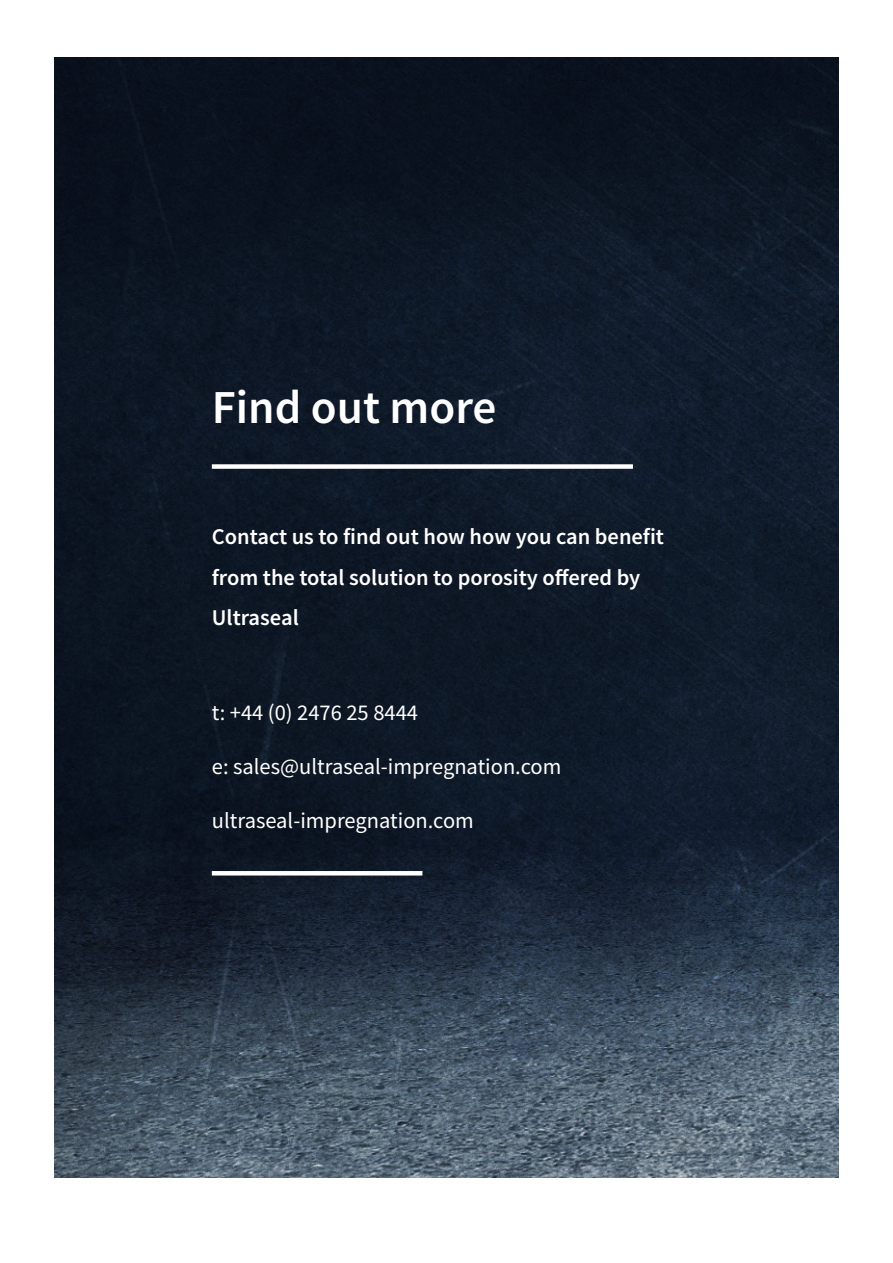
<style>
.page{position:relative;width:893px;height:1263px;background:#fff}
.page>*{position:absolute;margin:0;border:0;box-sizing:border-box;transform-origin:0 0}
.t1{font:600 47.25px "Source Sans Pro";color:#fff}
.t2{font:600 22.5px/40.5px "Source Sans Pro";color:#fff}
.t3{font:22.5px "Source Sans Pro";color:#fff}
</style>
<div class="page">
<img style="left:54px;top:57px;width:785px;height:1121px">
<div style="left:212px;top:464px;width:421px;height:5px;background:#fff"></div>
<hr style="left:212px;top:871px;width:210px;height:4px;background:#fff">
<p class="t1" style="left:212px;top:376px;width:286px">Find out more</p>
<p class="t2" style="left:212px;top:516px;width:454px">Contact us to find out how how you can benefit from the total solution to porosity offered by<br>Ultraseal</p>
<p class="t3" style="left:212px;top:698px;width:208px">t: +44 (0) 2476 25 8444</p>
<p class="t3" style="left:212px;top:752px;width:351px">e: sales@ultraseal-impregnation.com</p>
<p class="t3" style="left:212px;top:806px;width:264px">ultraseal-impregnation.com</p>
</div>
